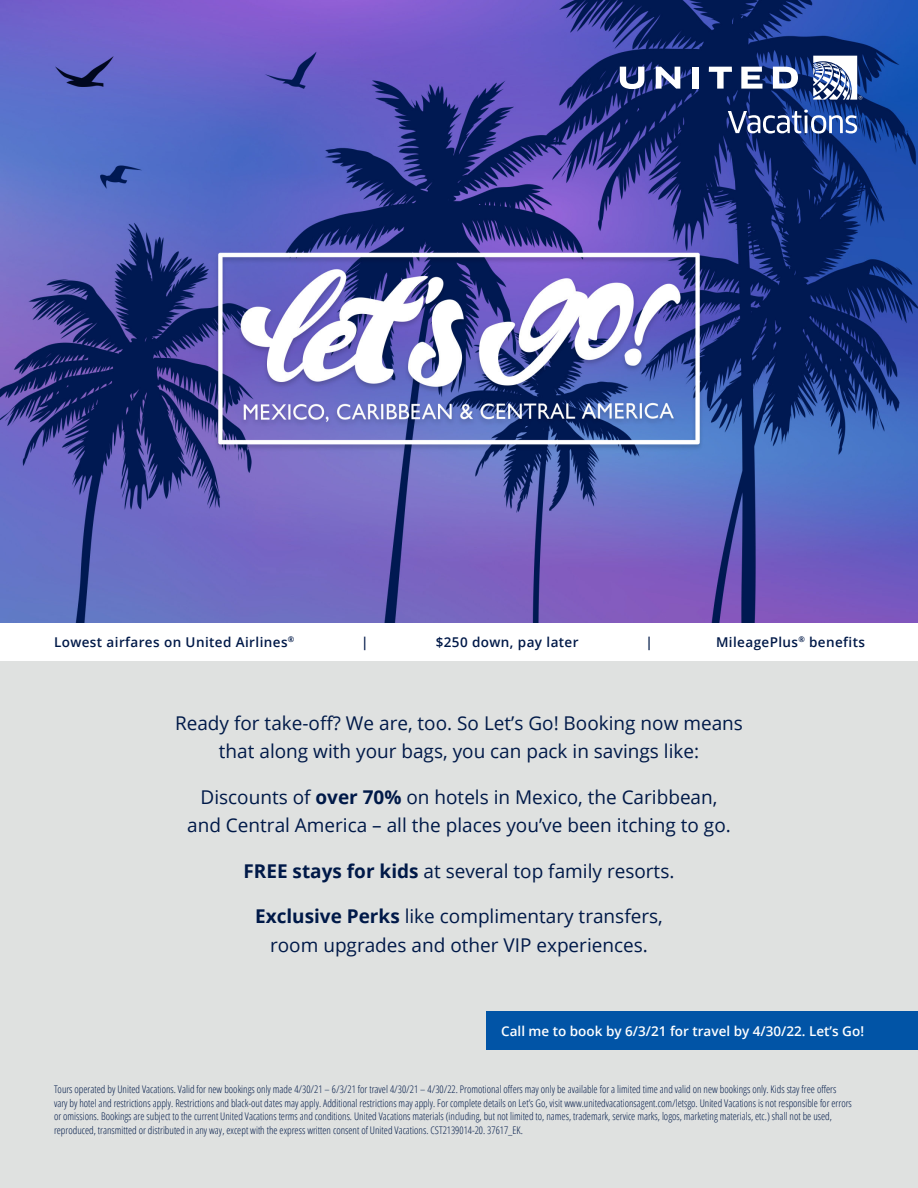
<style>
.page{position:relative;width:918px;height:1188px;background:#fff}
.page>*{position:absolute;margin:0;border:0;box-sizing:border-box;transform-origin:0 0}
.t1{font:18.9px/28.5px "Open Sans";color:#001948;text-align:center}
.t2{font:600 13.5px "Open Sans";letter-spacing:.03em;color:#001948}
.t3{font:600 13.5px "Open Sans";color:#fff}
.t4{font:300 condensed 10.5px/13.5px "Open Sans";color:#001948}
.s1{font-weight:700}
</style>
<div class="page">
<div style="left:0;top:661px;width:918px;height:527px;background:#dfe1e0"></div>
<div style="left:486px;top:1011px;width:432px;height:39px;background:#0154a6"></div>
<img style="left:0;top:0;width:918px;height:622px">
<svg style="left:728px;top:110px;width:129px;height:24px"></svg>
<svg style="left:813px;top:56px;width:49px;height:44px"></svg>
<svg style="left:773px;top:67px;width:25px;height:22px"></svg>
<svg style="left:741px;top:67px;width:22px;height:22px"></svg>
<svg style="left:709px;top:67px;width:23px;height:22px"></svg>
<div style="left:693px;top:67px;width:6px;height:22px;background:#fff"></div>
<svg style="left:656px;top:67px;width:24px;height:22px"></svg>
<svg style="left:620px;top:67px;width:24px;height:22px"></svg>
<p class="t2" style="left:54px;top:633px;width:242px">Lowest airfares on United Airlines<sup>®</sup></p>
<p class="t2" style="left:361px;top:633px;width:9px">|</p>
<p class="t2" style="left:436px;top:633px;width:144px">$250 down, pay later</p>
<p class="t2" style="left:646px;top:633px;width:9px">|</p>
<p class="t2" style="left:716px;top:633px;width:150px">MileagePlus<sup>®</sup> benefits</p>
<p class="t1" style="left:175px;top:708px;width:569px">Ready for take-off? We are, too. So Let’s Go! Booking now means that along with your bags, you can pack in savings like:</p>
<p class="t1" style="left:187px;top:782px;width:545px">Discounts of <span class="s1">over 70%</span> on hotels in Mexico, the Caribbean, and Central America – all the places you’ve been itching to go.</p>
<p class="t1" style="left:244px;top:856px;width:432px"><span class="s1">FREE stays for kids</span> at several top family resorts.</p>
<p class="t1" style="left:255px;top:901px;width:409px"><span class="s1">Exclusive Perks</span> like complimentary transfers, room upgrades and other VIP experiences.</p>
<p class="t3" style="left:501px;top:1021px;width:364px">Call me to book by 6/3/21 for travel by 4/30/22. Let’s Go!</p>
<p class="t4" style="left:54px;top:1082px;width:799px">Tours operated by United Vacations. Valid for new bookings only made 4/30/21 – 6/3/21 for travel 4/30/21 – 4/30/22. Promotional offers may only be available for a limited time and valid on new bookings only. Kids stay free offers vary by hotel and restrictions apply. Restrictions and black-out dates may apply. Additional restrictions may apply. For complete details on Let’s Go, visit www.unitedvacationsagent.com/letsgo. United Vacations is not responsible for errors or omissions. Bookings are subject to the current United Vacations terms and conditions. United Vacations materials (including, but not limited to, names, trademark, service marks, logos, marketing materials, etc.) shall not be used, reproduced, transmitted or distributed in any way, except with the express written consent of United Vacations. CST2139014-20. 37617_EK.</p>
</div>
